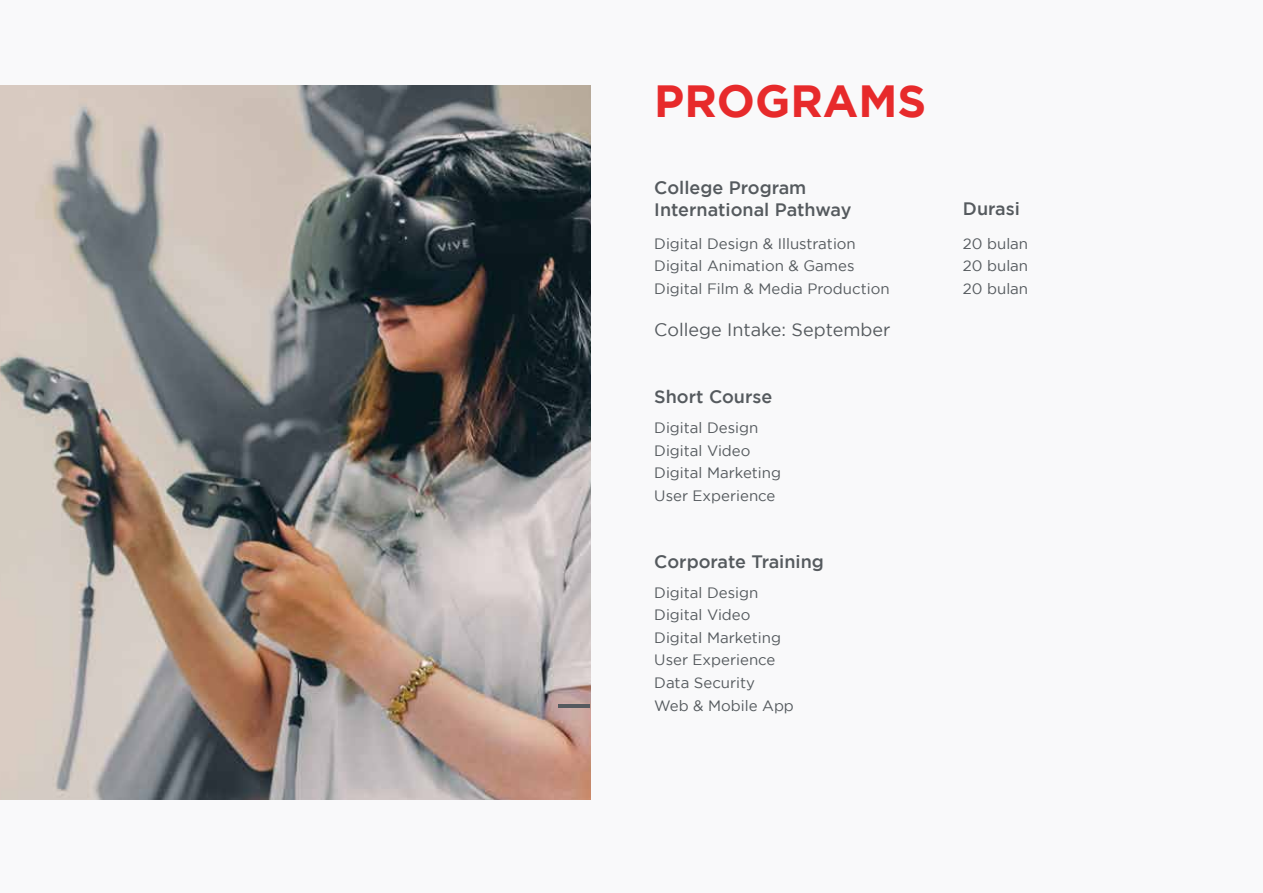
<style>
.page{position:relative;width:1263px;height:893px;background:#f9f9fa}
.page>*{position:absolute;margin:0;border:0;box-sizing:border-box;transform-origin:0 0}
.t1{font:700 45px "Gotham";color:#e72a2b}
.t2{font:500 18px/22.5px "Gotham";color:#555a5e}
.t3{font:18px "Gotham";color:#555a5e}
.t4{font:15px/22.5px "Gotham";color:#555a5e}
</style>
<div class="page">
<img style="left:0;top:85px;width:590px;height:714px">
<hr style="left:559px;top:704px;width:31px;height:4px;background:#555a5e">
<h1 class="t1" style="left:654px;top:75px;width:274px">PROGRAMS</h1>
<p class="t2" style="left:654px;top:176px;width:199px">College Program<br>International Pathway</p>
<p class="t2" style="left:963px;top:197px;width:58px">Durasi</p>
<p class="t4" style="left:654px;top:232px;width:203px">Digital Design &amp; Illustration</p>
<p class="t4" style="left:963px;top:232px;width:67px;text-align:justify">20 bulan 20 bulan 20 bulan</p>
<p class="t4" style="left:654px;top:254px;width:202px">Digital Animation &amp; Games</p>
<p class="t4" style="left:654px;top:277px;width:237px">Digital Film &amp; Media Production</p>
<p class="t3" style="left:654px;top:319px;width:238px">College Intake: September</p>
<p class="t2" style="left:654px;top:385px;width:120px">Short Course</p>
<p class="t4" style="left:654px;top:416px;width:128px">Digital Design<br>Digital Video<br>Digital Marketing<br>User Experience</p>
<p class="t2" style="left:654px;top:550px;width:171px">Corporate Training</p>
<p class="t4" style="left:654px;top:581px;width:105px">Digital Design</p>
<p class="t4" style="left:654px;top:603px;width:141px">Digital Video<br>Digital Marketing<br>User Experience<br>Data Security<br>Web &amp; Mobile App</p>
</div>
